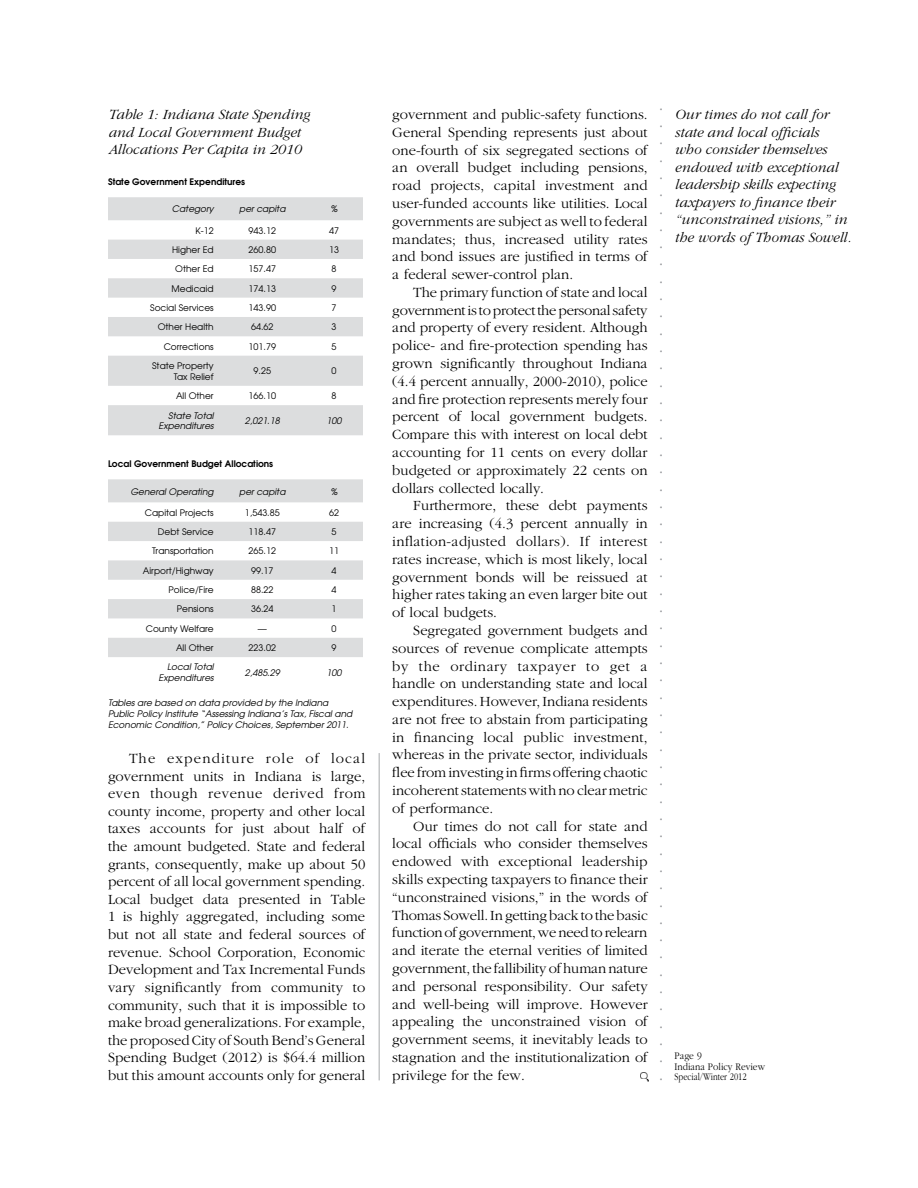
<style>
.page{position:relative;width:918px;height:1188px;background:#fff}
.page>*{position:absolute;margin:0;border:0;box-sizing:border-box;transform-origin:0 0}
.t1{font:300 18px/17.2px "Garamond";color:#919396;text-align:justify}
.Text{font:300 14.7px/17.9px "Garamond";color:#000;text-align:justify}
.takeout_right{font:italic 300 14.7px/17.5px "Garamond";color:#000}
.Breaker_light{font:italic 300 14.7px/17.5px "Garamond";color:#000}
.closing{font:300 10.5px/10.5px "Garamond";color:#000;scale:.9 1}
.t2{font:9px/10.8px "Avant Garde";color:#000;text-align:right}
.agate_left{font:italic 9px/10.8px "Avant Garde";color:#000;text-align:right}
.Breaker_light-2{font:600 9px "Avant Garde";color:#000}
</style>
<div class="page">
<svg style="left:108px;top:197px;width:255px;height:238px;fill:#dcddde"></svg>
<svg style="left:108px;top:479px;width:255px;height:178px;fill:#dcddde"></svg>
<hr style="left:379px;top:754px;width:1px;height:326px;background:#a7a9ac">
<svg style="left:641px;top:1072px;width:8px;height:9px"></svg>
<p class="Breaker_light" style="left:108px;top:106px;width:203px">Table 1: Indiana State Spending and Local Government Budget<br>Allocations Per Capita in 2010</p>
<p class="Breaker_light-2" style="left:108px;top:176px;width:139px">State Government Expenditures</p>
<p class="agate_left" style="left:172px;top:204px;width:43px">Category</p>
<p class="agate_left" style="left:239px;top:204px;width:48px">per capita</p>
<p class="agate_left" style="left:331px;top:204px;width:8px">%</p>
<p class="t2" style="left:195px;top:225px;width:20px">K-12</p>
<p class="t2" style="left:249px;top:225px;width:29px">943.12</p>
<p class="t2" style="left:329px;top:225px;width:11px">47</p>
<p class="t2" style="left:172px;top:244px;width:43px">Higher Ed</p>
<p class="t2" style="left:249px;top:244px;width:29px">260.80</p>
<p class="t2" style="left:329px;top:244px;width:11px">13</p>
<p class="t2" style="left:175px;top:263px;width:40px">Other Ed</p>
<p class="t2" style="left:249px;top:263px;width:29px">157.47</p>
<p class="t2" style="left:332px;top:263px;width:6px">8</p>
<p class="t2" style="left:172px;top:283px;width:44px">Medicaid</p>
<p class="t2" style="left:249px;top:283px;width:29px">174.13</p>
<p class="t2" style="left:332px;top:283px;width:6px">9</p>
<p class="t2" style="left:150px;top:302px;width:65px">Social Services</p>
<p class="t2" style="left:249px;top:302px;width:29px">143.90</p>
<p class="t2" style="left:332px;top:302px;width:6px">7</p>
<p class="t2" style="left:158px;top:321px;width:57px">Other Health</p>
<p class="t2" style="left:251px;top:321px;width:24px">64.62</p>
<p class="t2" style="left:332px;top:321px;width:6px">3</p>
<p class="t2" style="left:164px;top:341px;width:51px">Corrections</p>
<p class="t2" style="left:249px;top:341px;width:29px">101.79</p>
<p class="t2" style="left:332px;top:341px;width:6px">5</p>
<p class="t2" style="left:152px;top:360px;width:63px">State Property<br>Tax Relief</p>
<p class="t2" style="left:254px;top:366px;width:19px">9.25</p>
<p class="t2" style="left:332px;top:366px;width:6px">0</p>
<p class="t2" style="left:176px;top:390px;width:39px">All Other</p>
<p class="t2" style="left:249px;top:390px;width:29px">166.10</p>
<p class="t2" style="left:332px;top:390px;width:6px">8</p>
<p class="agate_left" style="left:159px;top:410px;width:57px">State Total<br>Expenditures</p>
<p class="agate_left" style="left:245px;top:415px;width:36px">2,021.18</p>
<p class="agate_left" style="left:327px;top:415px;width:16px">100</p>
<p class="Breaker_light-2" style="left:108px;top:458px;width:167px">Local Government Budget Allocations</p>
<p class="agate_left" style="left:130px;top:486px;width:85px">General Operating</p>
<p class="agate_left" style="left:239px;top:486px;width:48px">per capita</p>
<p class="agate_left" style="left:331px;top:486px;width:8px">%</p>
<p class="t2" style="left:145px;top:507px;width:70px">Capital Projects</p>
<p class="t2" style="left:245px;top:507px;width:36px">1,543.85</p>
<p class="t2" style="left:329px;top:507px;width:11px">62</p>
<p class="t2" style="left:158px;top:526px;width:57px">Debt Service</p>
<p class="t2" style="left:249px;top:526px;width:29px">118.47</p>
<p class="t2" style="left:332px;top:526px;width:6px">5</p>
<p class="t2" style="left:152px;top:546px;width:63px">Transportation</p>
<p class="t2" style="left:249px;top:546px;width:29px">265.12</p>
<p class="t2" style="left:329px;top:546px;width:11px">11</p>
<p class="t2" style="left:143px;top:565px;width:72px">Airport/Highway</p>
<p class="t2" style="left:251px;top:565px;width:24px">99.17</p>
<p class="t2" style="left:332px;top:565px;width:6px">4</p>
<p class="t2" style="left:169px;top:584px;width:47px">Police/Fire</p>
<p class="t2" style="left:251px;top:584px;width:24px">88.22</p>
<p class="t2" style="left:332px;top:584px;width:6px">4</p>
<p class="t2" style="left:177px;top:604px;width:38px">Pensions</p>
<p class="t2" style="left:251px;top:604px;width:24px">36.24</p>
<p class="t2" style="left:332px;top:604px;width:6px">1</p>
<p class="t2" style="left:146px;top:623px;width:69px">County Welfare</p>
<p class="t2" style="left:258px;top:623px;width:10px">—</p>
<p class="t2" style="left:332px;top:623px;width:6px">0</p>
<p class="t2" style="left:176px;top:642px;width:39px">All Other</p>
<p class="t2" style="left:249px;top:642px;width:29px">223.02</p>
<p class="t2" style="left:332px;top:642px;width:6px">9</p>
<p class="agate_left" style="left:159px;top:662px;width:57px">Local Total<br>Expenditures</p>
<p class="agate_left" style="left:245px;top:667px;width:36px">2,485.29</p>
<p class="agate_left" style="left:327px;top:667px;width:16px">100</p>
<p class="agate_left" style="left:108px;top:697px;width:246px;text-align:left">Tables are based on data provided by the Indiana<br>Public Policy Institute “Assessing Indiana’s Tax, Fiscal and<br>Economic Condition,” Policy Choices, September 2011.</p>
<p class="Text" style="left:108px;top:750px;width:259px;text-indent:21px">The expenditure role of local government units in Indiana is large, even though revenue derived from county income, property and other local taxes accounts for just about half of the amount budgeted. State and federal grants, consequently, make up about 50 percent of all local government spending.<br>Local budget data presented in Table 1 is highly aggregated, including some but not all state and federal sources of revenue. School Corporation, Economic Development and Tax Incremental Funds vary significantly from community to community, such that it is impossible to make broad generalizations. For example, the proposed City of South Bend’s General Spending Budget (2012) is $64.4 million but this amount accounts only for general</p>
<p class="Text" style="left:392px;top:106px;width:257px">government and public-safety functions.<br>General Spending represents just about one-fourth of six segregated sections of an overall budget including pensions, road projects, capital investment and user-funded accounts like utilities. Local governments are subject as well to federal mandates; thus, increased utility rates and bond issues are justified in terms of a federal sewer-control plan.</p>
<p class="Text" style="left:392px;top:283px;width:257px;text-indent:21px">The primary function of state and local government is to protect the personal safety and property of every resident. Although police- and fire-protection spending has grown significantly throughout Indiana (4.4 percent annually, 2000-2010), police and fire protection represents merely four percent of local government budgets.<br>Compare this with interest on local debt accounting for 11 cents on every dollar budgeted or approximately 22 cents on dollars collected locally.</p>
<p class="Text" style="left:392px;top:497px;width:257px;text-indent:21px">Furthermore, these debt payments are increasing (4.3 percent annually in inflation-adjusted dollars). If interest rates increase, which is most likely, local government bonds will be reissued at higher rates taking an even larger bite out of local budgets.</p>
<p class="Text" style="left:392px;top:621px;width:257px;text-indent:21px">Segregated government budgets and sources of revenue complicate attempts by the ordinary taxpayer to get a handle on understanding state and local expenditures. However, Indiana residents are not free to abstain from participating in financing local public investment, whereas in the private sector, individuals flee from investing in firms offering chaotic incoherent statements with no clear metric of performance.</p>
<p class="Text" style="left:392px;top:817px;width:257px;text-indent:21px">Our times do not call for state and local officials who consider themselves endowed with exceptional leadership skills expecting taxpayers to finance their “unconstrained visions,” in the words of Thomas Sowell. In getting back to the basic function of government, we need to relearn and iterate the eternal verities of limited government, the fallibility of human nature and personal responsibility. Our safety and well-being will improve. However appealing the unconstrained vision of government seems, it inevitably leads to stagnation and the institutionalization of privilege for the few.</p>
<p class="t1" style="left:659px;top:95px;width:6px">. . . . . . . . . . . . . . . . . . . . . . . . . . . . . . . . . . . . . . . . . . . . . . . . . . . . . . . . .</p>
<p class="takeout_right" style="left:675px;top:106px;width:178px">Our times do not call for state and local officials<br>who consider themselves endowed with exceptional leadership skills expecting taxpayers to finance their “unconstrained visions,” in the words of Thomas Sowell.</p>
<p class="closing" style="left:675px;top:1051px;width:102px">Page 9<br>Indiana Policy Review<br>Special/Winter 2012</p>
</div>
